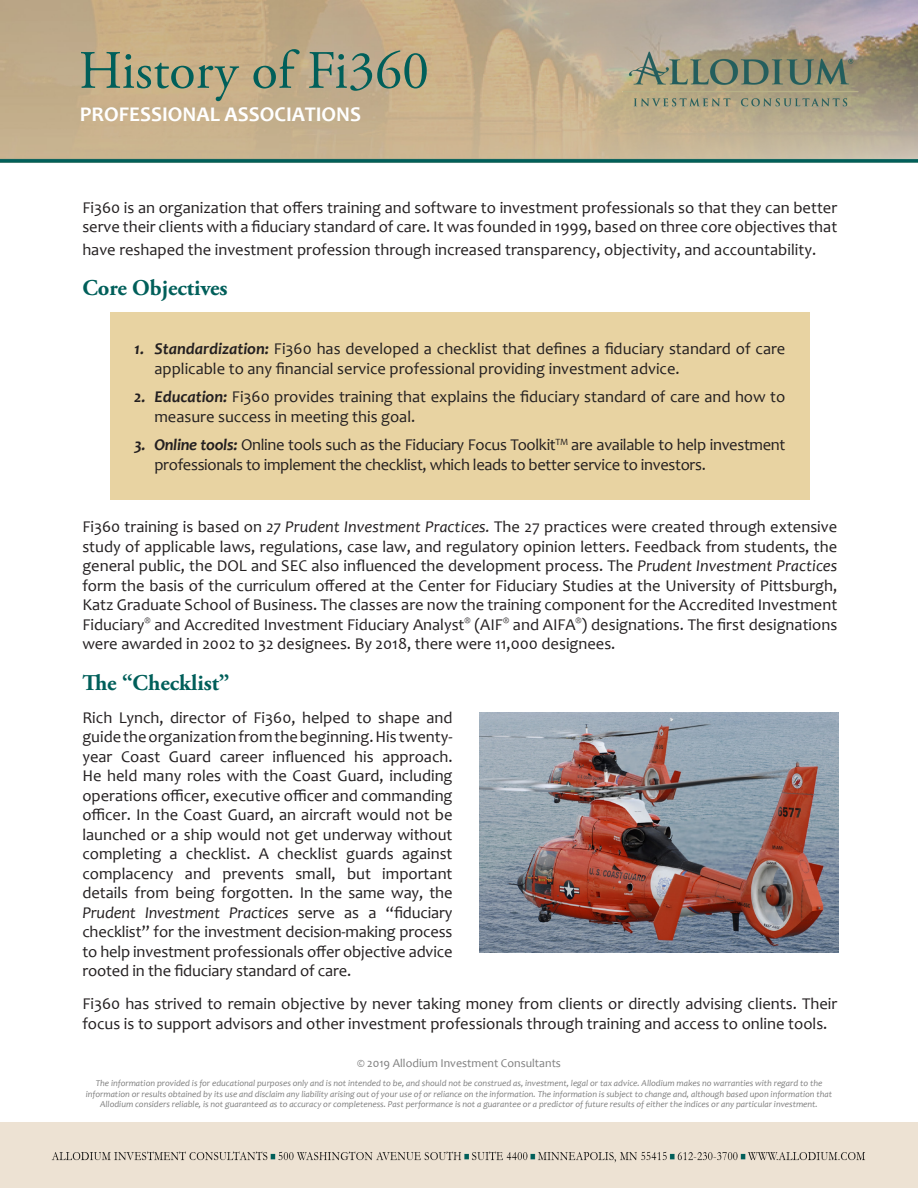
<style>
.page{position:relative;width:918px;height:1188px;background:#fff}
.page>*{position:absolute;margin:0;border:0;box-sizing:border-box;transform-origin:0 0}
.t1{font:54px "Adobe Garamond Pro";color:#005f5a}
.t2{font:700 22.5px "Adobe Garamond Pro";color:#005f5a}
.t3{font:700 21px "Candara";color:#fff}
.t4{font:16.5px/19.5px "Candara";color:#231f20}
.t5{font:16.5px/19.5px "Candara";letter-spacing:-.02em;color:#231f20}
.t6{font:12px "Candara";color:#7f7f7f}
.t7{font:italic 9px/10.8px "Candara";color:#7f7f7f;text-align:center}
.s1{font-weight:700;font-style:italic}
.s2{font-style:italic}
</style>
<div class="page">
<img style="left:0;top:0;width:918px;height:163px">
<div style="left:0;top:1122px;width:918px;height:66px;background:#ede2d3"></div>
<img style="left:616px;top:46px;width:250px;height:65px">
<div style="left:110px;top:312px;width:700px;height:188px;background:#e8d3a2"></div>
<img style="left:480px;top:713px;width:358px;height:240px">
<p class="t1" style="left:79px;top:38px;width:352px">History of Fi360</p>
<p class="t3" style="left:80px;top:101px;width:283px">PROFESSIONAL ASSOCIATIONS</p>
<p class="t4" style="left:82px;top:198px;width:756px">Fi360 is an organization that offers training and software to investment professionals so that they can better serve their clients with a fiduciary standard of care. It was founded in 1999, based on three core objectives that</p>
<p class="t4" style="left:82px;top:240px;width:735px">have reshaped the investment profession through increased transparency, objectivity, and accountability.</p>
<p class="t2" style="left:82px;top:275px;width:147px">Core Objectives</p>
<p class="t4" style="left:154px;top:339px;width:632px;text-indent:-20px"><span class="s1">1. Standardization:</span> Fi360 has developed a checklist that defines a fiduciary standard of care applicable to any financial service professional providing investment advice.</p>
<p class="t4" style="left:154px;top:387px;width:632px;text-indent:-20px"><span class="s1">2. Education:</span> Fi360 provides training that explains the fiduciary standard of care and how to measure success in meeting this goal.</p>
<p class="t5" style="left:154px;top:435px;width:633px;text-indent:-20px"><span class="s1">3. Online tools:</span> Online tools such as the Fiduciary Focus Toolkit<sup>TM</sup> are available to help investment professionals to implement the checklist, which leads to better service to investors.</p>
<p class="t4" style="left:82px;top:517px;width:756px;text-align:justify">Fi360 training is based on <span class="s2">27 Prudent Investment Practices.</span> The 27 practices were created through extensive study of applicable laws, regulations, case law, and regulatory opinion letters. Feedback from students, the general public, the DOL and SEC also influenced the development process. The <span class="s2">Prudent Investment Practices </span>form the basis of the curriculum offered at the Center for Fiduciary Studies at the University of Pittsburgh, Katz Graduate School of Business. The classes are now the training component for the Accredited Investment Fiduciary<sup>®</sup> and Accredited Investment Fiduciary Analyst<sup>®</sup> (AIF<sup>®</sup> and AIFA<sup>®</sup>) designations. The first designations were awarded in 2002 to 32 designees. By 2018, there were 11,000 designees.</p>
<p class="t2" style="left:82px;top:669px;width:149px">The “Checklist”</p>
<p class="t4" style="left:82px;top:707px;width:372px;text-align:justify">Rich Lynch, director of Fi360, helped to shape and guide the organization from the beginning. His twenty&shy;year Coast Guard career influenced his approach.<br>He held many roles with the Coast Guard, including operations officer, executive officer and commanding officer. In the Coast Guard, an aircraft would not be launched or a ship would not get underway without completing a checklist. A checklist guards against complacency and prevents small, but important details from being forgotten. In the same way, the <span class="s2">Prudent Investment Practices</span> serve as a “fiduciary checklist” for the investment decision-making process to help investment professionals offer objective advice rooted in the fiduciary standard of care.</p>
<p class="t4" style="left:82px;top:994px;width:756px">Fi360 has strived to remain objective by never taking money from clients or directly advising clients. Their focus is to support advisors and other investment professionals through training and access to online tools.</p>
<p class="t6" style="left:357px;top:1056px;width:205px">© 2019 Allodium Investment Consultants</p>
<p class="t7" style="left:86px;top:1077px;width:748px">The information provided is for educational purposes only and is not intended to be, and should not be construed as, investment, legal or tax advice. Allodium makes no warranties with regard to the information or results obtained by its use and disclaim any liability arising out of your use of or reliance on the information. The information is subject to change and, although based upon information that<br>Allodium considers reliable, is not guaranteed as to accuracy or completeness. Past performance is not a guarantee or a predictor of future results of either the indices or any particular investment.</p>
</div>
